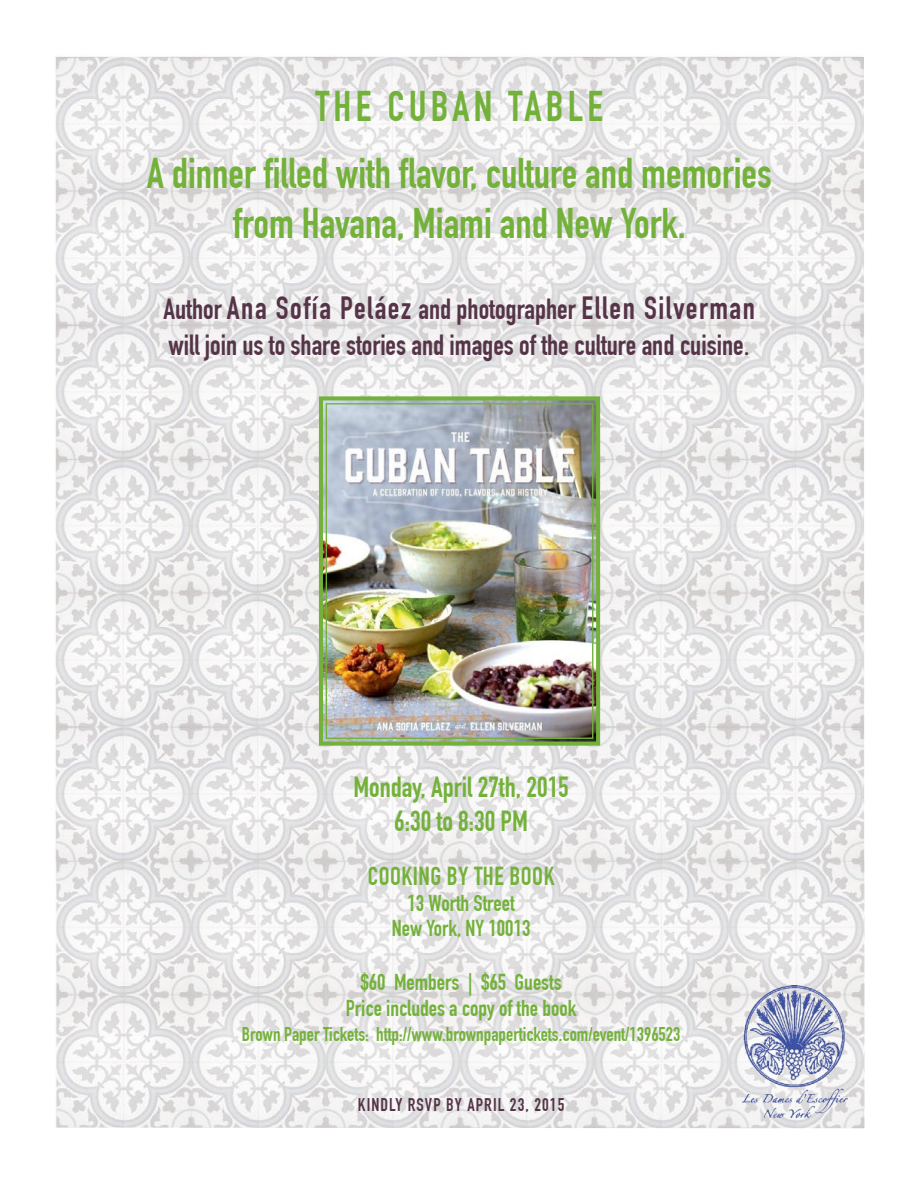
<style>
.page{position:relative;width:918px;height:1188px;background:#fff}
.page>*{position:absolute;margin:0;border:0;box-sizing:border-box;transform-origin:0 0}
.t1{font:700 42px/50.4px "DIN Condensed";color:#74b13b;text-align:center}
.t2{font:700 42px "DIN Condensed";letter-spacing:.1em;color:#74b13b}
.t3{font:700 31.5px "DIN Condensed";letter-spacing:.05em;color:#553447}
.t4{font:700 28.5px "DIN Condensed";color:#553447}
.t5{font:700 28.5px/34.2px "DIN Condensed";color:#74b13b;text-align:center}
.t6{font:700 25.5px "DIN Condensed";letter-spacing:.02em;color:#74b13b}
.t7{font:700 22.5px/25.5px "DIN Condensed";color:#74b13b;text-align:center}
.t8{font:700 19.5px "DIN Condensed";color:#74b13b}
.t9{font:700 18px "DIN Condensed";letter-spacing:.06em;color:#553447}
.s1{font-size:28.5px}
.s2{font-family:"Minion Pro";font-weight:400}
</style>
<div class="page">
<img style="left:55px;top:56px;width:810px;height:1072px">
<img style="left:742px;top:986px;width:106px;height:131px">
<img style="left:317px;top:394px;width:285px;height:354px">
<div style="left:326px;top:403px;width:267px;height:336px;border:1px solid #74b13b"></div>
<h1 class="t2" style="left:316px;top:82px;width:289px">THE CUBAN TABLE</h1>
<h1 class="t1" style="left:147px;top:148px;width:627px">A dinner filled with flavor, culture and memories from Havana, Miami and New York.</h1>
<h2 class="t3" style="left:164px;top:289px;width:593px"><span class="s1">Author</span> Ana Sofía Peláez <span class="s1">and photographer</span> Ellen Silverman</h2>
<p class="t4" style="left:169px;top:328px;width:583px">will join us to share stories and images of the culture and cuisine<span class="s2">.</span></p>
<p class="t5" style="left:353px;top:770px;width:217px">Monday, April 27th, 2015<br>6:30 to 8:30 PM</p>
<p class="t6" style="left:368px;top:861px;width:188px">COOKING BY THE BOOK</p>
<p class="t7" style="left:392px;top:890px;width:140px">13 Worth Street<br>New York, NY 10013</p>
<p class="t7" style="left:346px;top:970px;width:232px">$60 Members | $65 Guests<br>Price includes a copy of the book</p>
<p class="t8" style="left:242px;top:1023px;width:440px">Brown Paper Tickets: http://www.brownpapertickets.com/event/1396523</p>
<p class="t9" style="left:358px;top:1094px;width:208px">KINDLY RSVP BY APRIL 23, 2015</p>
</div>
